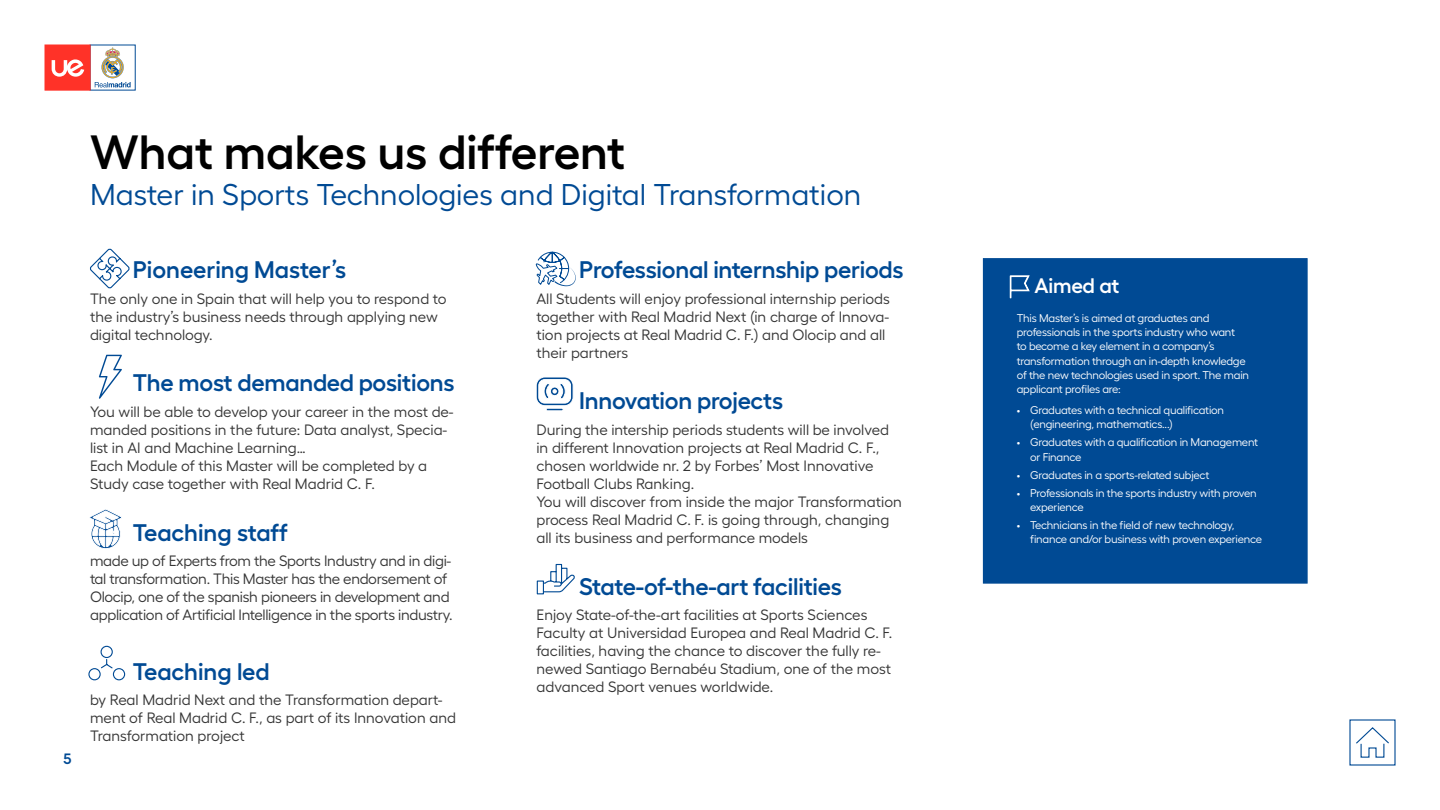
<style>
.page{position:relative;width:1440px;height:810px;background:#fff}
.page>*{position:absolute;margin:0;border:0;box-sizing:border-box;transform-origin:0 0}
.t1{font:600 48px "Hellix";color:#000}
.t2{font:30px "Hellix";color:#004a94}
.t3{font:600 24px "Hellix";letter-spacing:-.01em;color:#004a94}
.t4{font:600 21px "Hellix";letter-spacing:-.01em;color:#fff}
.t5{font:15px/18px "Hellix";color:#353535}
.t6{font:15px/18px "Hellix";letter-spacing:-.02em;color:#353535}
.t7{font:600 15px "Hellix";color:#004a94}
.t8{font:11.25px/14.2px "Hellix";letter-spacing:-.02em;color:#fff}
</style>
<div class="page">
<svg style="left:90px;top:248px;width:40px;height:41px"></svg>
<svg style="left:88px;top:645px;width:38px;height:36px"></svg>
<div style="left:983px;top:258px;width:325px;height:326px;background:#004a94;border:1px solid #004a94"></div>
<svg style="left:1010px;top:275px;width:20px;height:24px"></svg>
<svg style="left:1349px;top:719px;width:47px;height:47px"></svg>
<svg style="left:99px;top:355px;width:23px;height:44px"></svg>
<svg style="left:89px;top:509px;width:33px;height:40px"></svg>
<svg style="left:535px;top:251px;width:41px;height:35px"></svg>
<svg style="left:536px;top:563px;width:39px;height:32px"></svg>
<div style="left:546px;top:408px;width:17px;height:3px;border:1px solid #fff"></div>
<svg style="left:536px;top:377px;width:38px;height:29px"></svg>
<svg style="left:90px;top:45px;width:46px;height:45px"></svg>
<svg style="left:95px;top:47px;width:36px;height:40px"></svg>
<div style="left:45px;top:45px;width:45px;height:45px;background:#ff3228"></div>
<svg style="left:52px;top:59px;width:32px;height:18px"></svg>
<h1 class="t1" style="left:90px;top:114px;width:537px">What makes us different</h1>
<h2 class="t2" style="left:90px;top:171px;width:773px">Master in Sports Technologies and Digital Transformation</h2>
<p class="t7" style="left:63px;top:747px;width:10px">5</p>
<h3 class="t3" style="left:133px;top:251px;width:215px">Pioneering Master’s</h3>
<p class="t5" style="left:90px;top:288px;width:358px">The only one in Spain that will help you to respond to the industry’s business needs through applying new digital technology.</p>
<h3 class="t3" style="left:133px;top:364px;width:323px">The most demanded positions</h3>
<p class="t5" style="left:90px;top:401px;width:365px">You will be able to develop your career in the most de&shy;manded positions in the future: Data analyst, Specia&shy;list in AI and Machine Learning…<br>Each Module of this Master will be completed by a Study case together with Real Madrid C. F.</p>
<h3 class="t3" style="left:133px;top:513px;width:157px">Teaching staff</h3>
<p class="t6" style="left:90px;top:551px;width:364px">made up of Experts from the Sports Industry and in digi&shy;tal transformation. This Master has the endorsement of Olocip, one of the spanish pioneers in development and application of Artificial Intelligence in the sports industry.</p>
<h3 class="t3" style="left:133px;top:652px;width:138px">Teaching led</h3>
<p class="t5" style="left:90px;top:689px;width:368px">by Real Madrid Next and the Transformation depart&shy;ment of Real Madrid C. F., as part of its Innovation and<br>Transformation project</p>
<h3 class="t3" style="left:579px;top:251px;width:326px">Professional internship periods</h3>
<p class="t5" style="left:536px;top:288px;width:355px">All Students will enjoy professional internship periods together with Real Madrid Next (in charge of Innova&shy;tion projects at Real Madrid C. F.) and Olocip and all their partners</p>
<h3 class="t3" style="left:579px;top:382px;width:206px">Innovation projects</h3>
<p class="t5" style="left:536px;top:419px;width:367px">During the intership periods students will be involved in different Innovation projects at Real Madrid C. F., chosen worldwide nr. 2 by Forbes’ Most Innovative Football Clubs Ranking.<br>You will discover from inside the major Transformation process Real Madrid C. F. is going through, changing all its business and performance models</p>
<h3 class="t3" style="left:579px;top:567px;width:264px">State-of-the-art facilities</h3>
<p class="t5" style="left:536px;top:605px;width:358px">Enjoy State-of-the-art facilities at Sports Sciences Faculty at Universidad Europea and Real Madrid C. F. facilities, having the chance to discover the fully re&shy;newed Santiago Bernabéu Stadium, one of the most advanced Sport venues worldwide.</p>
<h3 class="t4" style="left:1034px;top:269px;width:87px">Aimed at</h3>
<p class="t8" style="left:1017px;top:310px;width:234px">This Master’s is aimed at graduates and professionals in the sports industry who want<br>to become a key element in a company’s transformation through an in-depth knowledge of the new technologies used in sport. The main applicant profiles are:</p>
<p class="t8" style="left:1030px;top:402px;width:195px;text-indent:-14px">• Graduates with a technical qualification (engineering, mathematics...)</p>
<p class="t8" style="left:1030px;top:434px;width:229px;text-indent:-14px">• Graduates with a qualification in Management or Finance</p>
<p class="t8" style="left:1017px;top:466px;width:194px">• Graduates in a sports-related subject</p>
<p class="t8" style="left:1030px;top:484px;width:228px;text-indent:-14px">• Professionals in the sports industry with proven experience</p>
<p class="t8" style="left:1030px;top:517px;width:233px;text-indent:-14px">• Technicians in the field of new technology, finance and/or business with proven experience</p>
</div>
